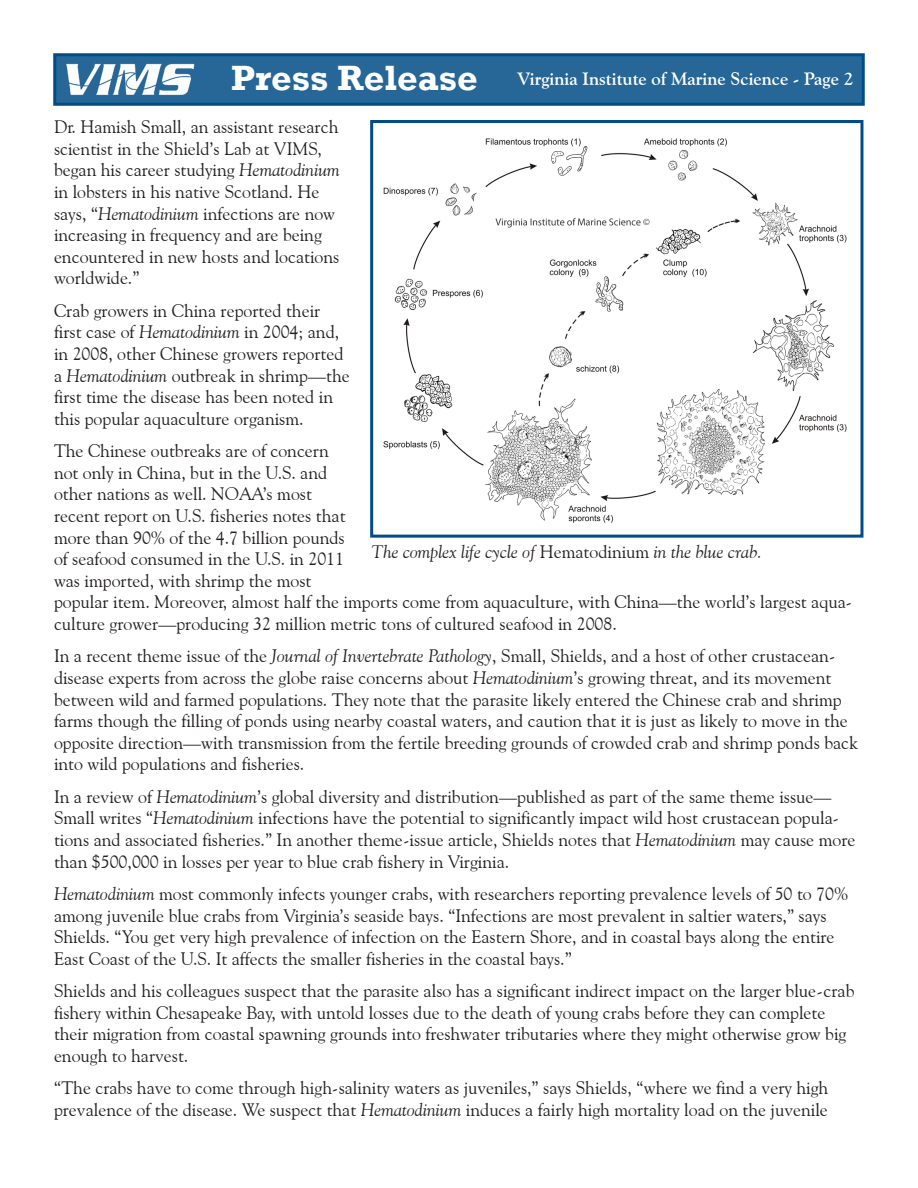
<style>
.page{position:relative;width:918px;height:1188px;background:#fff}
.page>*{position:absolute;margin:0;border:0;box-sizing:border-box;transform-origin:0 0}
.Press_Release_Headin{font:700 36px "Rockwell";color:#fff}
.Body_Text{font:18px/21.6px "Goudy Old Style BT";color:#231f20}
.Cutline{font:italic 18px "Goudy Old Style BT";color:#231f20}
.Running_Head_-_pg{font:700 18px "Goudy Old Style BT";color:#fff}
.s1{font-style:italic}
.s2{font-style:normal}
</style>
<div class="page">
<div style="left:53px;top:53px;width:812px;height:53px;background:#266798;border:3px solid #004c86"></div>
<img style="left:66px;top:64px;width:128px;height:31px">
<img style="left:383px;top:138px;width:464px;height:385px">
<div style="left:370px;top:120px;width:493px;height:418px;border:3px solid #004c86"></div>
<p class="Press_Release_Headin" style="left:231px;top:56px;width:248px">Press Release</p>
<p class="Running_Head_-_pg" style="left:517px;top:68px;width:338px">Virginia Institute of Marine Science - Page 2</p>
<p class="Body_Text" style="left:54px;top:116px;width:287px">Dr. Hamish Small, an assistant research scientist in the Shield’s Lab at VIMS, began his career studying <span class="s1">Hematodinium </span>in lobsters in his native Scotland. He says, “<span class="s1">Hematodinium</span> infections are now increasing in frequency and are being encountered in new hosts and locations worldwide.”</p>
<p class="Body_Text" style="left:54px;top:299px;width:297px">Crab growers in China reported their first case of <span class="s1">Hematodinium</span> in 2004; and, in 2008, other Chinese growers reported a <span class="s1">Hematodinium</span> outbreak in shrimp—the first time the disease has been noted in this popular aquaculture organism.</p>
<p class="Body_Text" style="left:54px;top:440px;width:799px">The Chinese outbreaks are of concern<br>not only in China, but in the U.S. and<br>other nations as well. NOAA’s most<br>recent report on U.S. fisheries notes that<br>more than 90% of the 4.7 billion pounds<br>of seafood consumed in the U.S. in 2011<br>was imported, with shrimp the most<br>popular item. Moreover, almost half the imports come from aquaculture, with China—the world’s largest aqua&shy;culture grower—producing 32 million metric tons of cultured seafood in 2008.</p>
<p class="Body_Text" style="left:54px;top:645px;width:806px">In a recent theme issue of the <span class="s1">Journal of Invertebrate Pathology</span>, Small, Shields, and a host of other crustacean&shy;disease experts from across the globe raise concerns about <span class="s1">Hematodinium</span>’s growing threat, and its movement between wild and farmed populations. They note that the parasite likely entered the Chinese crab and shrimp farms though the filling of ponds using nearby coastal waters, and caution that it is just as likely to move in the opposite direction—with transmission from the fertile breeding grounds of crowded crab and shrimp ponds back into wild populations and fisheries.</p>
<p class="Body_Text" style="left:54px;top:785px;width:803px">In a review of <span class="s1">Hematodinium</span>’s global diversity and distribution—published as part of the same theme issue— Small writes “<span class="s1">Hematodinium</span> infections have the potential to significantly impact wild host crustacean popula&shy;tions and associated fisheries.” In another theme-issue article, Shields notes that <span class="s1">Hematodinium</span> may cause more than $500,000 in losses per year to blue crab fishery in Virginia.</p>
<p class="Body_Text" style="left:54px;top:883px;width:796px"><span class="s1">Hematodinium</span> most commonly infects younger crabs, with researchers reporting prevalence levels of 50 to 70% among juvenile blue crabs from Virginia’s seaside bays. “Infections are most prevalent in saltier waters,” says Shields. “You get very high prevalence of infection on the Eastern Shore, and in coastal bays along the entire East Coast of the U.S. It affects the smaller fisheries in the coastal bays.”</p>
<p class="Body_Text" style="left:54px;top:980px;width:802px">Shields and his colleagues suspect that the parasite also has a significant indirect impact on the larger blue-crab fishery within Chesapeake Bay, with untold losses due to the death of young crabs before they can complete their migration from coastal spawning grounds into freshwater tributaries where they might otherwise grow big enough to harvest.</p>
<p class="Body_Text" style="left:54px;top:1077px;width:776px">“The crabs have to come through high-salinity waters as juveniles,” says Shields, “where we find a very high prevalence of the disease. We suspect that <span class="s1">Hematodinium</span> induces a fairly high mortality load on the juvenile</p>
<p class="Cutline" style="left:372px;top:541px;width:392px">The complex life cycle of <span class="s2">Hematodinium</span> in the blue crab.</p>
</div>
